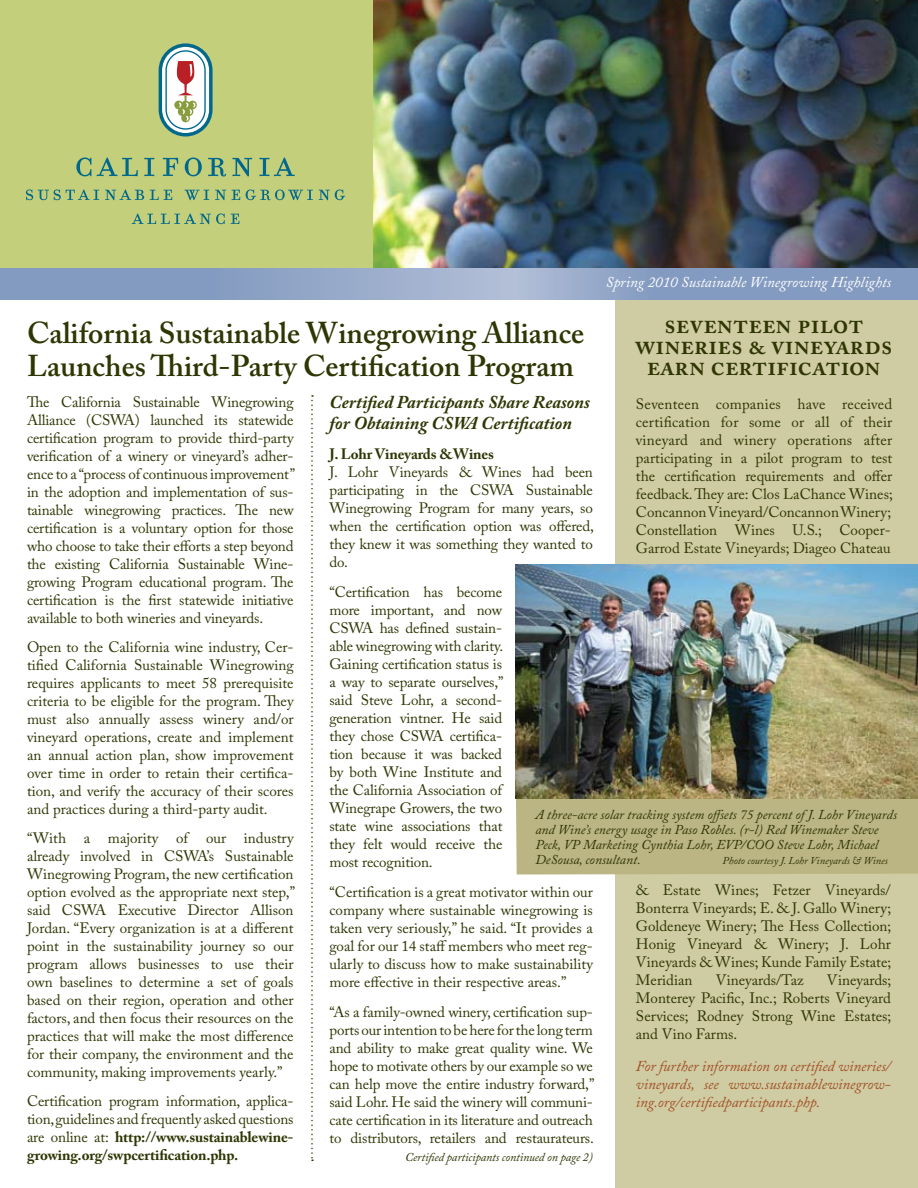
<style>
.page{position:relative;width:918px;height:1188px;background:#fff}
.page>*{position:absolute;margin:0;border:0;box-sizing:border-box;transform-origin:0 0}
.t1{font:600 30px/33px "Adobe Caslon Pro";color:#2f3603}
.t2{font:600 27px/21px "Adobe Caslon Pro";color:#2f3603;text-align:center}
.t3{font:italic 700 18px/21px "Adobe Caslon Pro";color:#2f3603}
.t4{font:15px/18px "Adobe Caslon Pro";color:#2f3603;text-align:justify}
.t5{font:italic 15px/18px "Adobe Caslon Pro";color:#a24f24;text-align:justify}
.t6{font:italic 15px "Adobe Caslon";color:#fff}
.t7{font:700 15px "Adobe Caslon Pro";letter-spacing:-.01em;color:#2f3603}
.t8{font:italic 13.5px/15px "Adobe Caslon Pro";color:#2f3603}
.t9{font:italic 12px "Adobe Caslon Pro";letter-spacing:-.01em;color:#2f3603}
.t10{font:italic 10.5px "Adobe Caslon Pro";color:#2f3603}
.s1{font-weight:700}
</style>
<div class="page">
<img style="left:373px;top:0;width:545px;height:268px">
<div style="left:616px;top:300px;width:302px;height:888px;background:#cfcba3"></div>
<div style="left:0;top:0;width:373px;height:268px;background:#c3cf7a"></div>
<svg style="left:76px;top:158px;width:15px;height:18px"></svg>
<svg style="left:97px;top:158px;width:41px;height:18px"></svg>
<svg style="left:144px;top:158px;width:10px;height:18px"></svg>
<svg style="left:163px;top:158px;width:15px;height:18px"></svg>
<svg style="left:185px;top:158px;width:17px;height:18px"></svg>
<svg style="left:208px;top:158px;width:18px;height:19px"></svg>
<svg style="left:232px;top:158px;width:20px;height:18px"></svg>
<svg style="left:259px;top:158px;width:36px;height:18px"></svg>
<svg style="left:26px;top:189px;width:73px;height:11px"></svg>
<svg style="left:105px;top:189px;width:39px;height:11px"></svg>
<svg style="left:150px;top:190px;width:22px;height:10px"></svg>
<svg style="left:184px;top:190px;width:25px;height:10px"></svg>
<svg style="left:215px;top:190px;width:25px;height:10px"></svg>
<svg style="left:246px;top:189px;width:67px;height:11px"></svg>
<svg style="left:319px;top:189px;width:26px;height:11px"></svg>
<svg style="left:132px;top:213px;width:93px;height:11px"></svg>
<svg style="left:231px;top:214px;width:8px;height:10px"></svg>
<svg style="left:159px;top:43px;width:54px;height:93px;background:#b4c2ba"></svg>
<svg style="left:0;top:268px;width:918px;height:32px;background:#8fa3c6"></svg>
<div style="left:516px;top:799px;width:402px;height:76px;background:#bbb483"></div>
<img style="left:516px;top:564px;width:402px;height:235px">
<svg style="left:311px;top:395px;width:2px;height:766px"></svg>
<p class="t6" style="left:606px;top:273px;width:287px">Spring 2010 Sustainable Winegrowing Highlights</p>
<h2 class="t2" style="left:635px;top:313px;width:259px">seventeen pilot wineries &amp; vineyards earn certification</h2>
<h1 class="t1" style="left:27px;top:316px;width:559px">California Sustainable Winegrowing Alliance<br>Launches Third-Party Certification Program</h1>
<p class="t3" style="left:329px;top:392px;width:262px">Certified Participants Share Reasons for Obtaining CSWA Certification</p>
<p class="t4" style="left:27px;top:393px;width:270px">The California Sustainable Winegrowing Alliance (CSWA) launched its statewide certification program to provide third-party verification of a winery or vineyard’s adher&shy;ence to a “process of continuous improvement” in the adoption and implementation of sus&shy;tainable winegrowing practices. The new certification is a voluntary option for those who choose to take their efforts a step beyond the existing California Sustainable Wine&shy;growing Program educational program. The certification is the first statewide initiative available to both wineries and vineyards.</p>
<p class="t4" style="left:27px;top:638px;width:268px">Open to the California wine industry, Cer&shy;tified California Sustainable Winegrowing requires applicants to meet 58 prerequisite criteria to be eligible for the program. They must also annually assess winery and/or vineyard operations, create and implement an annual action plan, show improvement over time in order to retain their certifica&shy;tion, and verify the accuracy of their scores and practices during a third-party audit.</p>
<p class="t4" style="left:27px;top:829px;width:270px">“With a majority of our industry already involved in CSWA’s Sustainable Winegrowing Program, the new certification option evolved as the appropriate next step,” said CSWA Executive Director Allison Jordan. “Every organization is at a different point in the sustainability journey so our program allows businesses to use their own baselines to determine a set of goals based on their region, operation and other factors, and then focus their resources on the practices that will make the most difference for their company, the environment and the community, making improvements yearly.”</p>
<p class="t4" style="left:27px;top:1092px;width:268px">Certification program information, applica&shy;tion, guidelines and frequently asked questions are online at: <span class="s1">http://www.sustainablewine&shy;growing.org/swpcertification.php.</span></p>
<p class="t4" style="left:636px;top:395px;width:258px;text-align:left">Seventeen companies have received certification for some or all of their vineyard and winery operations after participating in a pilot program to test the certification requirements and offer feedback. They are: Clos LaChance Wines; Concannon Vineyard/Concannon Winery; Constellation Wines U.S.; Cooper-Garrod Estate Vineyards; Diageo Chateau</p>
<p class="t7" style="left:329px;top:445px;width:166px">J. Lohr Vineyards &amp;Wines</p>
<p class="t4" style="left:329px;top:463px;width:266px">J. Lohr Vineyards &amp; Wines had been participating in the CSWA Sustainable Winegrowing Program for many years, so when the certification option was offered, they knew it was something they wanted to do.</p>
<p class="t4" style="left:329px;top:583px;width:176px">“Certification has become more important, and now CSWA has defined sustain&shy;able winegrowing with clarity.<br>Gaining certification status is a way to separate ourselves,” said Steve Lohr, a second&shy;generation vintner. He said they chose CSWA certifica&shy;tion because it was backed by both Wine Institute and the California Association of Winegrape Growers, the two state wine associations that they felt would receive the most recognition.</p>
<p class="t4" style="left:329px;top:883px;width:265px">“Certification is a great motivator within our company where sustainable winegrowing is taken very seriously,” he said. “It provides a goal for our 14 staff members who meet reg&shy;ularly to discuss how to make sustainability more effective in their respective areas.”</p>
<p class="t4" style="left:329px;top:1002px;width:266px">“As a family-owned winery, certification sup&shy;ports our intention to be here for the long term and ability to make great quality wine. We hope to motivate others by our example so we can help move the entire industry forward,” said Lohr. He said the winery will communi&shy;cate certification in its literature and outreach to distributors, retailers and restaurateurs.</p>
<p class="t9" style="left:405px;top:1149px;width:189px">Certified participants continued on page 2)</p>
<p class="t8" style="left:536px;top:807px;width:363px">A three-acre solar tracking system offsets 75 percent of J. Lohr Vineyards and Wine’s energy usage in Paso Robles. (r-l) Red Winemaker Steve Peck, VP Marketing Cynthia Lohr, EVP/COO Steve Lohr, Michael DeSousa, consultant.</p>
<p class="t10" style="left:723px;top:854px;width:167px">Photo courtesy J. Lohr Vineyards &amp; Wines</p>
<p class="t4" style="left:636px;top:881px;width:257px">&amp; Estate Wines; Fetzer Vineyards/ Bonterra Vineyards; E. &amp; J. Gallo Winery; Goldeneye Winery; The Hess Collection; Honig Vineyard &amp; Winery; J. Lohr Vineyards &amp; Wines; Kunde Family Estate; Meridian</p>
<p class="t4" style="left:716px;top:971px;width:89px">Vineyards/Taz</p>
<p class="t4" style="left:636px;top:971px;width:257px;text-indent:191px">Vineyards; Monterey Pacific, Inc.; Roberts Vineyard Services; Rodney Strong Wine Estates; and Vino Farms.</p>
<p class="t5" style="left:636px;top:1057px;width:256px">For further information on certified wineries/ vineyards, see www.sustainablewinegrow&shy;ing.org/certifiedparticipants.php.</p>
</div>
